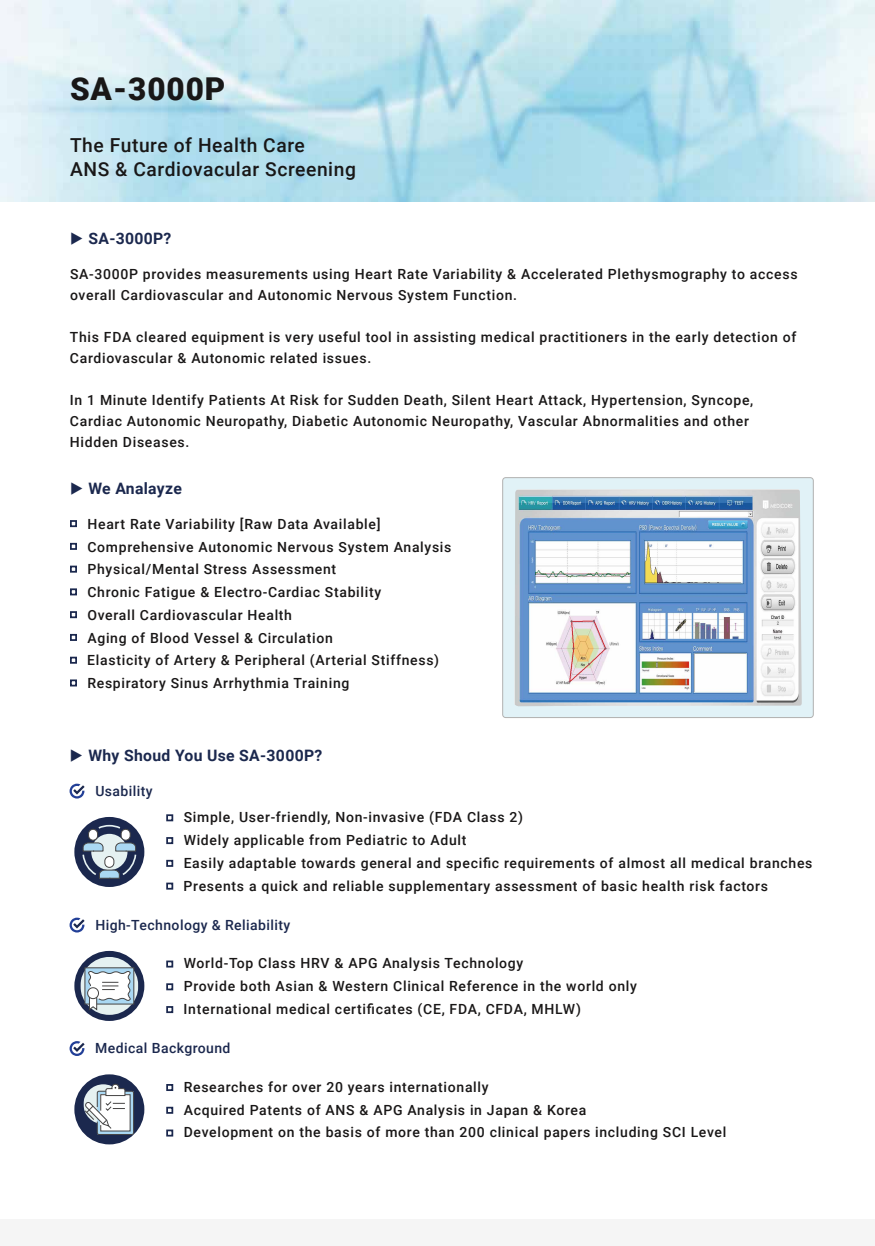
<style>
.page{position:relative;width:875px;height:1246px;background:#fff}
.page>*{position:absolute;margin:0;border:0;box-sizing:border-box;transform-origin:0 0}
.t1{font:900 31.5px "Roboto";letter-spacing:.03em;color:#191717}
.t2{font:500 19.25px/23.6px "Roboto";letter-spacing:.03em;color:#191717}
.t3{font:700 15.75px "Roboto";letter-spacing:.02em;color:#1b284e}
.t4{font:500 14px/22.8px "Roboto";letter-spacing:.05em;color:#191717}
.t5{font:500 14px "Roboto";letter-spacing:.03em;color:#1b284e}
</style>
<div class="page">
<img style="left:0;top:0;width:875px;height:201px">
<svg style="left:70px;top:783px;width:15px;height:15px"></svg>
<svg style="left:70px;top:917px;width:15px;height:15px"></svg>
<svg style="left:70px;top:1041px;width:15px;height:14px"></svg>
<div style="left:74px;top:950px;width:70px;height:70px;background:#1b284e;border-radius:50%"></div>
<svg style="left:80px;top:956px;width:58px;height:58px"></svg>
<div style="left:74px;top:1074px;width:70px;height:70px;background:#1b284e;border-radius:50%"></div>
<svg style="left:84px;top:1083px;width:50px;height:51px"></svg>
<svg style="left:502px;top:477px;width:312px;height:241px"></svg>
<svg style="left:514px;top:489px;width:288px;height:217px"></svg>
<div style="left:0;top:1219px;width:875px;height:26px;background:#f5f5f5"></div>
<svg style="left:70px;top:520px;width:7px;height:7px"></svg>
<svg style="left:70px;top:542px;width:7px;height:8px"></svg>
<svg style="left:70px;top:634px;width:7px;height:6px"></svg>
<svg style="left:70px;top:565px;width:7px;height:7px"></svg>
<svg style="left:70px;top:656px;width:7px;height:7px"></svg>
<svg style="left:70px;top:588px;width:7px;height:7px"></svg>
<svg style="left:70px;top:679px;width:7px;height:7px"></svg>
<svg style="left:70px;top:611px;width:7px;height:7px"></svg>
<div style="left:74px;top:816px;width:70px;height:70px;background:#1b284e;border-radius:50%"></div>
<svg style="left:91px;top:833px;width:36px;height:36px"></svg>
<svg style="left:98px;top:824px;width:23px;height:5px"></svg>
<div style="left:89px;top:829px;width:9px;height:11px;background:#fff;border-radius:5px"></div>
<div style="left:88px;top:828px;width:10px;height:12px;border:1px solid #464545;border-radius:5px"></div>
<div style="left:121px;top:829px;width:9px;height:11px;background:#fff;border-radius:5px"></div>
<div style="left:121px;top:828px;width:10px;height:12px;border:1px solid #464545;border-radius:5px"></div>
<svg style="left:81px;top:842px;width:56px;height:36px"></svg>
<svg style="left:166px;top:814px;width:7px;height:7px"></svg>
<svg style="left:166px;top:859px;width:7px;height:7px"></svg>
<svg style="left:166px;top:837px;width:7px;height:7px"></svg>
<svg style="left:166px;top:882px;width:7px;height:7px"></svg>
<svg style="left:166px;top:983px;width:7px;height:7px"></svg>
<svg style="left:166px;top:960px;width:7px;height:7px"></svg>
<svg style="left:166px;top:1006px;width:7px;height:6px"></svg>
<svg style="left:166px;top:1106px;width:7px;height:7px"></svg>
<svg style="left:166px;top:1084px;width:7px;height:6px"></svg>
<svg style="left:166px;top:1129px;width:7px;height:7px"></svg>
<h1 class="t1" style="left:70px;top:66px;width:157px">SA-3000P</h1>
<h2 class="t2" style="left:70px;top:133px;width:287px">The Future of Health Care<br>ANS &amp; Cardiovacular Screening</h2>
<p class="t3" style="left:70px;top:227px;width:103px">▶ SA-3000P?</p>
<p class="t4" style="left:70px;top:263px;width:729px;line-height:21px">SA-3000P provides measurements using Heart Rate Variability &amp; Accelerated Plethysmography to access overall Cardiovascular and Autonomic Nervous System Function.</p>
<p class="t4" style="left:70px;top:326px;width:728px;line-height:21px">This FDA cleared equipment is very useful tool in assisting medical practitioners in the early detection of<br>Cardiovascular &amp; Autonomic related issues.</p>
<p class="t4" style="left:70px;top:389px;width:685px;line-height:21px">In 1 Minute Identify Patients At Risk for Sudden Death, Silent Heart Attack, Hypertension, Syncope,<br>Cardiac Autonomic Neuropathy, Diabetic Autonomic Neuropathy, Vascular Abnormalities and other<br>Hidden Diseases.</p>
<p class="t3" style="left:70px;top:477px;width:113px">▶ We Analayze</p>
<p class="t4" style="left:87px;top:512px;width:366px">Heart Rate Variability [Raw Data Available] Comprehensive Autonomic Nervous System Analysis Physical/Mental Stress Assessment<br>Chronic Fatigue &amp; Electro-Cardiac Stability<br>Overall Cardiovascular Health<br>Aging of Blood Vessel &amp; Circulation<br>Elasticity of Artery &amp; Peripheral (Arterial Stiffness)<br>Respiratory Sinus Arrhythmia Training</p>
<p class="t3" style="left:70px;top:744px;width:254px">▶ Why Shoud You Use SA-3000P?</p>
<p class="t5" style="left:95px;top:781px;width:59px">Usability</p>
<p class="t4" style="left:184px;top:805px;width:630px">Simple, User-friendly, Non-invasive (FDA Class 2)<br>Widely applicable from Pediatric to Adult<br>Easily adaptable towards general and specific requirements of almost all medical branches Presents a quick and reliable supplementary assessment of basic health risk factors</p>
<p class="t5" style="left:95px;top:914px;width:197px">High-Technology &amp; Reliability</p>
<p class="t4" style="left:184px;top:951px;width:455px">World-Top Class HRV &amp; APG Analysis Technology<br>Provide both Asian &amp; Western Clinical Reference in the world only<br>International medical certificates (CE, FDA, CFDA, MHLW)</p>
<p class="t5" style="left:95px;top:1038px;width:137px">Medical Background</p>
<p class="t4" style="left:184px;top:1074px;width:544px">Researches for over 20 years internationally<br>Acquired Patents of ANS &amp; APG Analysis in Japan &amp; Korea<br>Development on the basis of more than 200 clinical papers including SCI Level</p>
</div>
